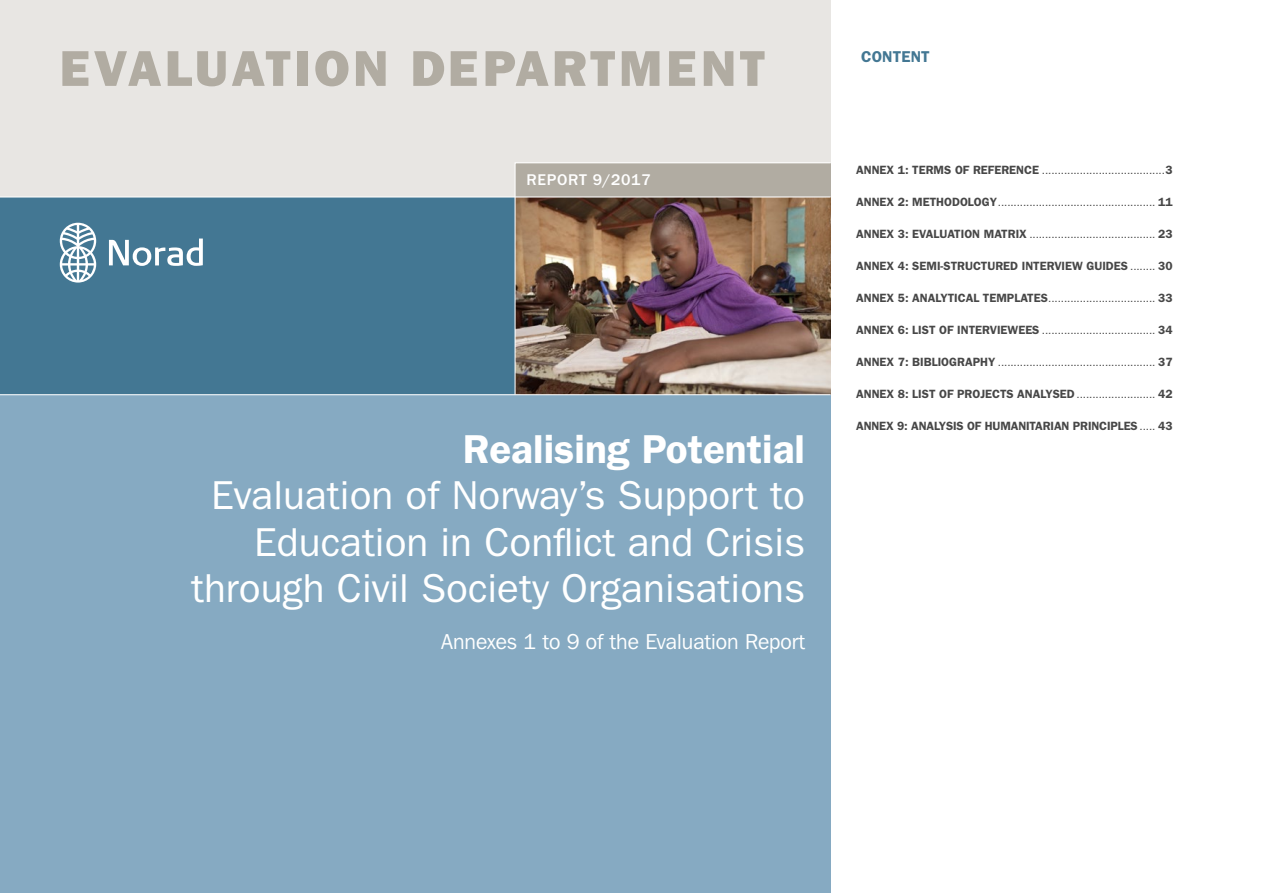
<style>
.page{position:relative;width:1263px;height:893px;background:#fff}
.page>*{position:absolute;margin:0;border:0;box-sizing:border-box;transform-origin:0 0}
.t1{font:50.55px "ITC Franklin Gothic Std Hvy";letter-spacing:.07em;color:#b1aca2}
.t2{font:40.5px/46.5px "ITC Franklin Gothic Std";color:#fff;text-align:right}
.t3{font:600 40.5px "ITC Franklin Gothic Std";color:#fff}
.t4{font:21.45px "Franklin Gothic IT Cby BT";color:#fff}
.t5{font:500 16.05px "ITC Franklin Gothic Std";letter-spacing:.04em;color:#fff}
.t6{font:600 15.75px "ITC Franklin Gothic Std";letter-spacing:.01em;color:#437793}
.t7{font:600 12px "ITC Franklin Gothic Std";color:#474747}
.t8{font:10.5px "ITC Franklin Gothic Std";color:#474747}
.s1{font-weight:600;font-size:12px}
.s2{font-weight:400;font-size:10.5px}
</style>
<div class="page">
<div style="left:0;top:0;width:831px;height:198px;background:#e8e6e3"></div>
<div style="left:0;top:198px;width:831px;height:695px;background:#86aac2"></div>
<div style="left:0;top:198px;width:515px;height:197px;background:#437793"></div>
<svg style="left:109px;top:239px;width:94px;height:27px"></svg>
<svg style="left:60px;top:223px;width:36px;height:60px"></svg>
<img style="left:514px;top:162px;width:317px;height:234px">
<hr style="left:0;top:196px;width:831px;height:2px;background:#fff">
<hr style="left:0;top:394px;width:831px;height:1px;background:#fff">
<h1 class="t1" style="left:60px;top:39px;width:707px">EVALUATION DEPARTMENT</h1>
<h3 class="t5" style="left:527px;top:171px;width:126px">REPORT 9/2017</h3>
<h2 class="t3" style="left:463px;top:425px;width:344px">Realising Potential</h2>
<h2 class="t2" style="left:191px;top:472px;width:615px">Evaluation of Norway’s Support to<br>Education in Conflict and Crisis through Civil Society Organisations</h2>
<h3 class="t4" style="left:441px;top:628px;width:365px">Annexes 1 to 9 of the Evaluation Report</h3>
<h3 class="t6" style="left:861px;top:47px;width:70px">CONTENT</h3>
<p class="t8" style="left:856px;top:164px;width:318px"><span class="s1">ANNEX 1: TERMS OF REFERENCE</span> .......................................<span class="s1">3</span></p>
<p class="t8" style="left:856px;top:196px;width:318px"><span class="s1">ANNEX 2: METHODOLOGY</span>.................................................. <span class="s1">11</span></p>
<p class="t8" style="left:856px;top:228px;width:318px"><span class="s1">ANNEX 3: EVALUATION MATRIX</span> ........................................ <span class="s1">23</span></p>
<p class="t7" style="left:856px;top:258px;width:318px">ANNEX 4: SEMI-STRUCTURED INTERVIEW GUIDES <span class="s2">........</span> 30</p>
<p class="t8" style="left:856px;top:292px;width:318px"><span class="s1">ANNEX 5: ANALYTICAL TEMPLATES</span>.................................. <span class="s1">33</span></p>
<p class="t8" style="left:856px;top:324px;width:318px"><span class="s1">ANNEX 6: LIST OF INTERVIEWEES</span> .................................... <span class="s1">34</span></p>
<p class="t8" style="left:856px;top:356px;width:318px"><span class="s1">ANNEX 7: BIBLIOGRAPHY</span> .................................................. <span class="s1">37</span></p>
<p class="t7" style="left:856px;top:386px;width:318px">ANNEX 8: LIST OF PROJECTS ANALYSED <span class="s2">.........................</span> 42</p>
<p class="t7" style="left:856px;top:418px;width:318px">ANNEX 9: ANALYSIS OF HUMANITARIAN PRINCIPLES <span class="s2">.....</span> 43</p>
</div>
